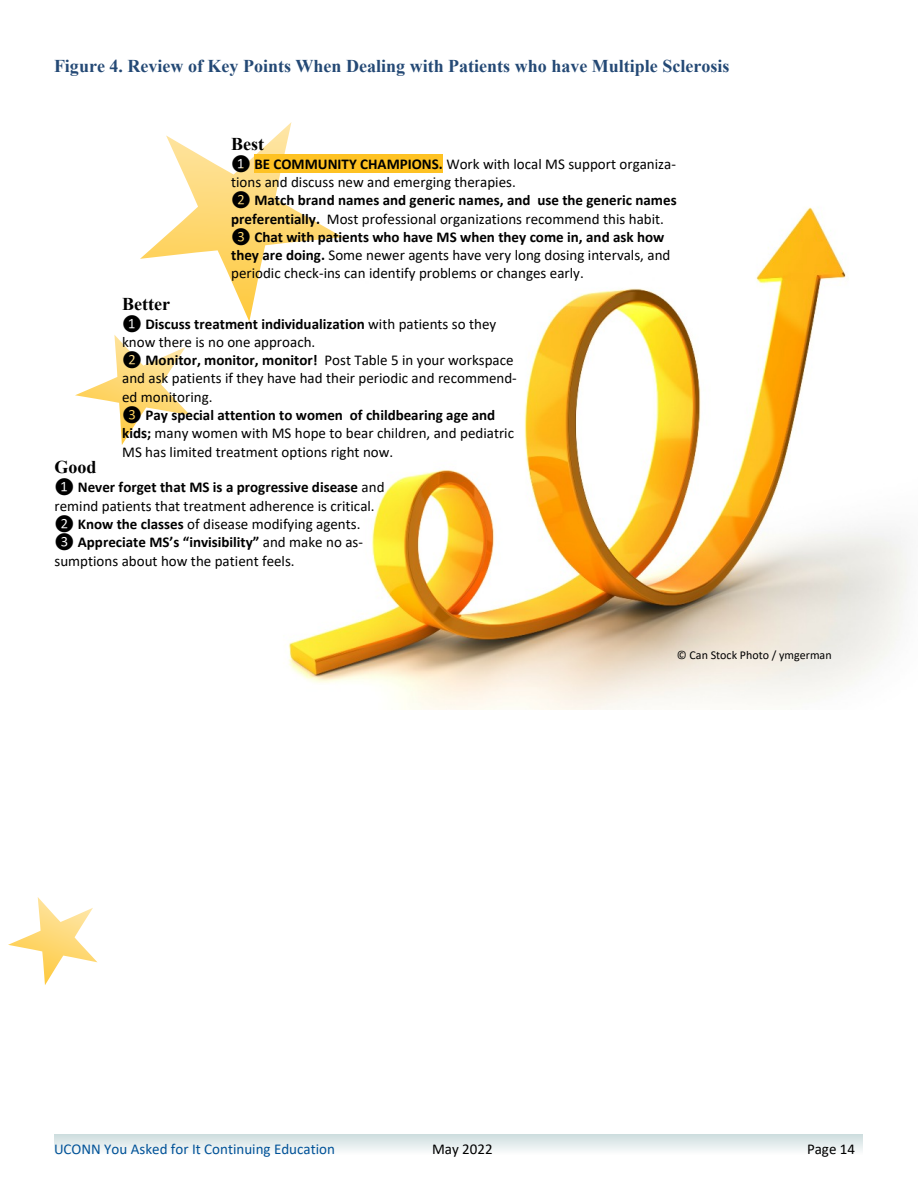
<style>
.page{position:relative;width:918px;height:1188px;background:#fff}
.page>*{position:absolute;margin:0;border:0;box-sizing:border-box;transform-origin:0 0}
.t1{font:700 18px "Times New Roman";color:#244975}
.t2{font:700 18px "Times New Roman";color:#000}
.t3{font:15px/18.3px "Calibri";color:#000}
.t4{font:15px "Calibri";color:#005298}
.t5{font:12px "Calibri";color:#000}
.s1{font-weight:700}
</style>
<div class="page">
<svg style="left:8px;top:897px;width:89px;height:88px"></svg>
<img style="left:285px;top:207px;width:625px;height:503px">
<svg style="left:140px;top:122px;width:203px;height:200px"></svg>
<div style="left:254px;top:154px;width:189px;height:19px;background:#fec223"></div>
<svg style="left:75px;top:335px;width:115px;height:110px"></svg>
<div style="left:54px;top:1134px;width:809px;height:20px;background:linear-gradient(to bottom,#cdddde,#f8fafa)"></div>
<p class="t1" style="left:54px;top:60px;width:677px">Figure 4. Review of Key Points When Dealing with Patients who have Multiple Sclerosis</p>
<p class="t2" style="left:231px;top:137px;width:34px">Best</p>
<p class="t3" style="left:231px;top:156px;width:447px">❶ <span class="s1">BE COMMUNITY CHAMPIONS.</span> Work with local MS support organiza&shy;tions and discuss new and emerging therapies.<br>❷ <span class="s1">Match brand names and generic names, and use the generic names preferentially.</span> Most professional organizations recommend this habit.<br>❸ <span class="s1">Chat with patients who have MS when they come in, and ask how they are doing.</span> Some newer agents have very long dosing intervals, and periodic check-ins can identify problems or changes early.</p>
<p class="t2" style="left:122px;top:297px;width:49px">Better</p>
<p class="t3" style="left:122px;top:316px;width:396px">❶ <span class="s1">Discuss treatment individualization</span> with patients so they know there is no one approach.<br>❷ <span class="s1">Monitor, monitor, monitor!</span> Post Table 5 in your workspace and ask patients if they have had their periodic and recommend&shy;ed monitoring.<br>❸ <span class="s1">Pay special attention to women of childbearing age and kids;</span> many women with MS hope to bear children, and pediatric MS has limited treatment options right now.</p>
<p class="t2" style="left:55px;top:461px;width:44px">Good</p>
<p class="t3" style="left:55px;top:479px;width:332px">❶ <span class="s1">Never forget that MS is a progressive disease</span> and remind patients that treatment adherence is critical.<br>❷ <span class="s1">Know the classes</span> of disease modifying agents.<br>❸ <span class="s1">Appreciate MS’s “invisibility”</span> and make no as&shy;sumptions about how the patient feels.</p>
<p class="t5" style="left:677px;top:650px;width:156px">© Can Stock Photo / ymgerman</p>
<p class="t4" style="left:54px;top:1142px;width:283px">UCONN You Asked for It Continuing Education</p>
<p class="t3" style="left:432px;top:1141px;width:62px">May 2022</p>
<p class="t3" style="left:807px;top:1141px;width:50px">Page 14</p>
</div>
